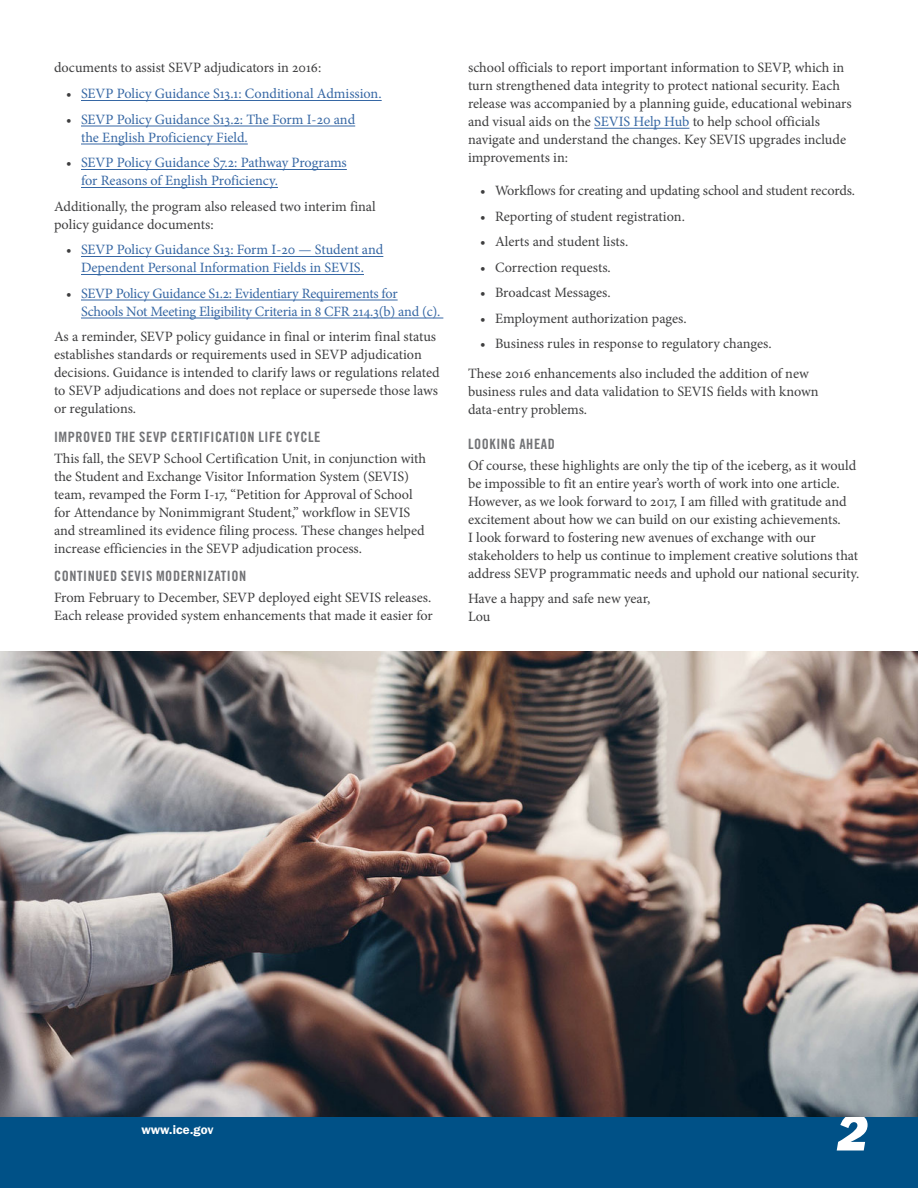
<style>
.page{position:relative;width:918px;height:1188px;background:#fff}
.page>*{position:absolute;margin:0;border:0;box-sizing:border-box;transform-origin:0 0}
.t1{font:54px "ITC Franklin Gothic Std Hvy It";color:#fff}
.body{font:14.25px/18px "Minion Pro";color:#3e3e3f}
.t2{font:14.25px/18px "Minion Pro";letter-spacing:-.005em;color:#3667a4}
.t3{font:14.25px "Trade Gothic LT Std Bd Cn 20";letter-spacing:.04em;color:#727376}
.t4{font:600 12.75px "ITC Franklin Gothic Std";color:#fff}
.s1{color:#3e3e3f}
.s2{font-family:"Trade Gothic LT Std Bd Cn 20";color:#727376}
.s3{color:#3667a4}
</style>
<div class="page">
<div style="left:0;top:1116px;width:918px;height:72px;background:#005187"></div>
<hr style="left:81px;top:100px;width:301px;height:1px;background:#3667a4">
<hr style="left:81px;top:126px;width:274px;height:1px;background:#3667a4">
<hr style="left:81px;top:144px;width:167px;height:1px;background:#3667a4">
<hr style="left:81px;top:169px;width:266px;height:1px;background:#3667a4">
<hr style="left:81px;top:187px;width:197px;height:1px;background:#3667a4">
<hr style="left:81px;top:256px;width:302px;height:1px;background:#3667a4">
<hr style="left:81px;top:274px;width:283px;height:1px;background:#3667a4">
<hr style="left:81px;top:300px;width:317px;height:1px;background:#3667a4">
<hr style="left:81px;top:318px;width:362px;height:1px;background:#3667a4">
<hr style="left:594px;top:128px;width:95px;height:1px;background:#3667a4">
<img style="left:0;top:652px;width:918px;height:464px">
<p class="body" style="left:54px;top:59px;width:269px">documents to assist SEVP adjudicators in 2016:</p>
<p class="t2" style="left:66px;top:85px;width:317px"><span class="s1">•</span> SEVP Policy Guidance S13.1: Conditional Admission.</p>
<p class="t2" style="left:81px;top:110px;width:276px;text-indent:-15px"><span class="s1">•</span> SEVP Policy Guidance S13.2: The Form I-20 and the English Proficiency Field.</p>
<p class="t2" style="left:81px;top:154px;width:267px;text-indent:-15px"><span class="s1">•</span> SEVP Policy Guidance S7.2: Pathway Programs for Reasons of English Proficiency.</p>
<p class="body" style="left:54px;top:197px;width:323px">Additionally, the program also released two interim final policy guidance documents:</p>
<p class="t2" style="left:66px;top:241px;width:319px;text-align:center"><span class="s1">•</span> SEVP Policy Guidance S13: Form I-20 — Student and<br>Dependent Personal Information Fields in SEVIS.</p>
<p class="t2" style="left:81px;top:284px;width:361px;text-indent:-15px"><span class="s1">•</span> SEVP Policy Guidance S1.2: Evidentiary Requirements for<br>Schools Not Meeting Eligibility Criteria in 8 CFR 214.3(b) and (c).</p>
<p class="body" style="left:54px;top:328px;width:387px">As a reminder, SEVP policy guidance in final or interim final status establishes standards or requirements used in SEVP adjudication decisions. Guidance is intended to clarify laws or regulations related to SEVP adjudications and does not replace or supersede those laws or regulations.</p>
<h3 class="t3" style="left:54px;top:428px;width:268px">IMPROVED THE SEVP CERTIFICATION LIFE CYCLE</h3>
<p class="body" style="left:54px;top:449px;width:374px">This fall, the SEVP School Certification Unit, in conjunction with the Student and Exchange Visitor Information System (SEVIS) team, revamped the Form I-17, “Petition for Approval of School for Attendance by Nonimmigrant Student,” workflow in SEVIS and streamlined its evidence filing process. These changes helped increase efficiencies in the SEVP adjudication process.</p>
<p class="body" style="left:54px;top:566px;width:379px;line-height:21px"><span class="s2">CONTINUED SEVIS MODERNIZATION<br></span>From February to December, SEVP deployed eight SEVIS releases.</p>
<p class="body" style="left:54px;top:607px;width:380px">Each release provided system enhancements that made it easier for</p>
<p class="body" style="left:468px;top:59px;width:385px">school officials to report important information to SEVP, which in turn strengthened data integrity to protect national security. Each release was accompanied by a planning guide, educational webinars and visual aids on the <span class="s3">SEVIS Help Hub</span> to help school officials</p>
<p class="body" style="left:468px;top:131px;width:380px">navigate and understand the changes. Key SEVIS upgrades include improvements in:</p>
<p class="body" style="left:480px;top:182px;width:377px">• Workflows for creating and updating school and student records.</p>
<p class="body" style="left:480px;top:207px;width:206px">• Reporting of student registration.</p>
<p class="body" style="left:480px;top:233px;width:150px">• Alerts and student lists.</p>
<p class="body" style="left:480px;top:258px;width:132px">• Correction requests.</p>
<p class="body" style="left:480px;top:284px;width:132px">• Broadcast Messages.</p>
<p class="body" style="left:480px;top:309px;width:208px">• Employment authorization pages.</p>
<p class="body" style="left:480px;top:335px;width:293px">• Business rules in response to regulatory changes.</p>
<p class="body" style="left:468px;top:365px;width:352px">These 2016 enhancements also included the addition of new business rules and data validation to SEVIS fields with known data-entry problems.</p>
<h3 class="t3" style="left:468px;top:435px;width:88px">LOOKING AHEAD</h3>
<p class="body" style="left:468px;top:456px;width:393px">Of course, these highlights are only the tip of the iceberg, as it would be impossible to fit an entire year’s worth of work into one article.<br>However, as we look forward to 2017, I am filled with gratitude and excitement about how we can build on our existing achievements.<br>I look forward to fostering new avenues of exchange with our stakeholders to help us continue to implement creative solutions that address SEVP programmatic needs and uphold our national security.</p>
<p class="body" style="left:468px;top:590px;width:184px">Have a happy and safe new year,<br>Lou</p>
<p class="t4" style="left:141px;top:1122px;width:74px">www.ice.gov</p>
<h1 class="t1" style="left:837px;top:1101px;width:33px">2</h1>
</div>
